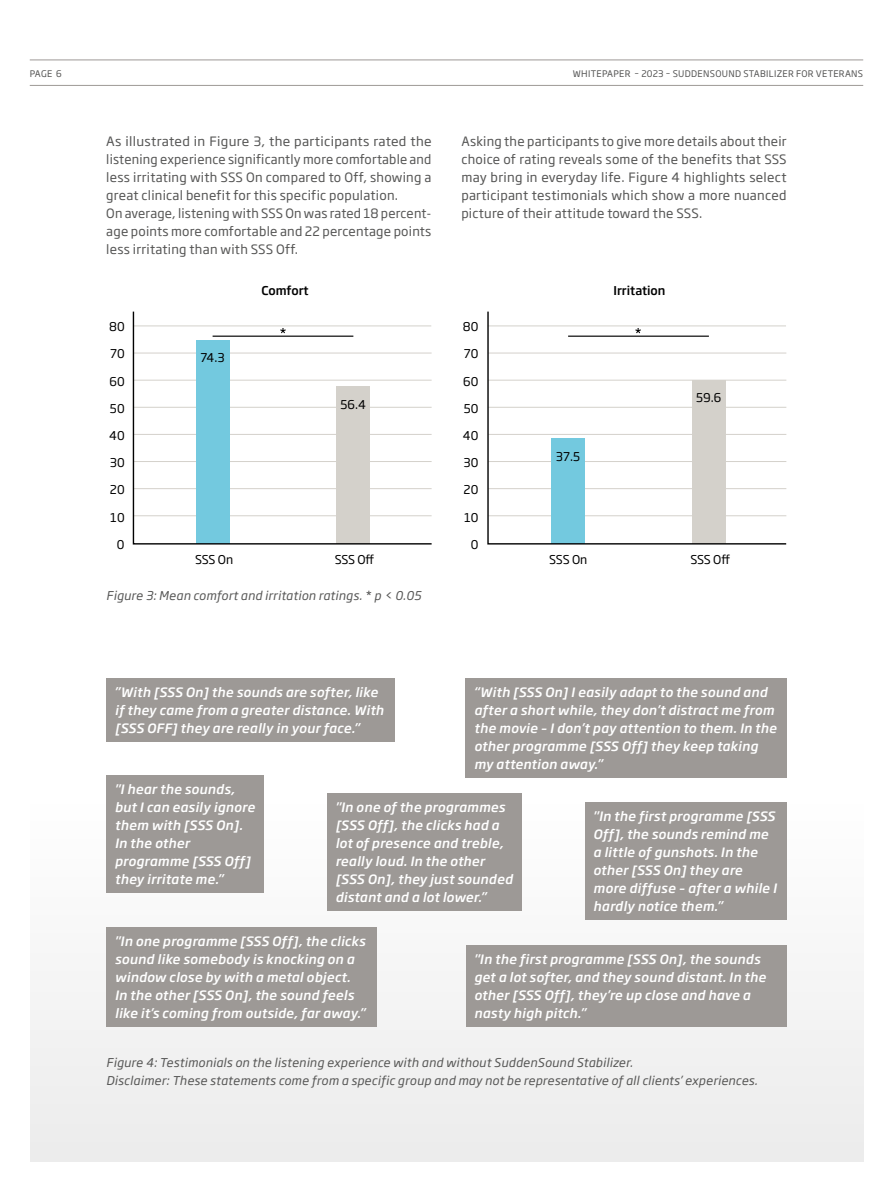
<style>
.page{position:relative;width:893px;height:1191px;background:#fff}
.page>*{position:absolute;margin:0;border:0;box-sizing:border-box;transform-origin:0 0}
.t1{font:italic 500 12.75px/18px "Soho Gothic Pro";letter-spacing:.02em;color:#fff}
.t2{font:12.75px/18px "Soho Gothic Pro";letter-spacing:.02em;color:#565655}
.t3{font:italic 12px/18px "Soho Gothic Pro";letter-spacing:.02em;color:#565655}
.t4{font:12px "Soho Gothic Pro";color:#000}
.t5{font:500 12px "Soho Gothic Pro";color:#000}
.t6{font:9px "Soho Gothic Pro";letter-spacing:.035em;color:#565655}
</style>
<div class="page">
<div style="left:30px;top:804px;width:833px;height:357px;background:#ececec"></div>
<svg style="left:133px;top:311px;width:299px;height:233px"></svg>
<hr style="left:213px;top:335px;width:140px;height:2px;background:#020202">
<svg style="left:280px;top:328px;width:6px;height:5px"></svg>
<svg style="left:487px;top:311px;width:299px;height:233px"></svg>
<hr style="left:568px;top:335px;width:141px;height:2px;background:#020202">
<svg style="left:635px;top:328px;width:6px;height:5px"></svg>
<hr style="left:30px;top:85px;width:833px;height:1px;background:#9d9996">
<hr style="left:30px;top:60px;width:833px;height:1px;background:#9d9996">
<div style="left:466px;top:945px;width:320px;height:81px;background:#9d9996"></div>
<div style="left:585px;top:802px;width:201px;height:117px;background:#9d9996"></div>
<div style="left:327px;top:793px;width:194px;height:117px;background:#9d9996"></div>
<div style="left:106px;top:678px;width:289px;height:63px;background:#9d9996"></div>
<div style="left:106px;top:927px;width:271px;height:99px;background:#9d9996"></div>
<div style="left:466px;top:678px;width:321px;height:99px;background:#9d9996"></div>
<div style="left:106px;top:775px;width:158px;height:117px;background:#9d9996"></div>
<p class="t6" style="left:30px;top:66px;width:34px">PAGE 6</p>
<p class="t6" style="left:573px;top:66px;width:292px">WHITEPAPER – 2023 – SUDDENSOUND STABILIZER FOR VETERANS</p>
<p class="t2" style="left:106px;top:132px;width:327px">As illustrated in Figure 3, the participants rated the listening experience significantly more comfortable and less irritating with SSS On compared to Off, showing a great clinical benefit for this specific population.<br>On average, listening with SSS On was rated 18 percent&shy;age points more comfortable and 22 percentage points less irritating than with SSS Off.</p>
<p class="t2" style="left:461px;top:132px;width:327px;text-align:justify">Asking the participants to give more details about their choice of rating reveals some of the benefits that SSS may bring in everyday life. Figure 4 highlights select participant testimonials which show a more nuanced picture of their attitude toward the SSS.</p>
<p class="t5" style="left:262px;top:281px;width:49px">Comfort</p>
<p class="t5" style="left:613px;top:281px;width:54px">Irritation</p>
<p class="t4" style="left:109px;top:317px;width:17px">80</p>
<p class="t4" style="left:463px;top:317px;width:17px">80</p>
<p class="t4" style="left:110px;top:344px;width:16px">70</p>
<p class="t4" style="left:464px;top:344px;width:16px">70</p>
<p class="t4" style="left:200px;top:348px;width:26px">74.3</p>
<p class="t4" style="left:109px;top:372px;width:17px">60</p>
<p class="t4" style="left:463px;top:372px;width:17px">60</p>
<p class="t4" style="left:341px;top:395px;width:27px">56.4</p>
<p class="t4" style="left:110px;top:399px;width:16px">50</p>
<p class="t4" style="left:464px;top:399px;width:16px">50</p>
<p class="t4" style="left:109px;top:426px;width:17px">40</p>
<p class="t4" style="left:463px;top:426px;width:17px">40</p>
<p class="t4" style="left:110px;top:453px;width:16px">30</p>
<p class="t4" style="left:464px;top:453px;width:16px">30</p>
<p class="t4" style="left:110px;top:481px;width:16px">20</p>
<p class="t4" style="left:464px;top:481px;width:16px">20</p>
<p class="t4" style="left:110px;top:508px;width:16px">10</p>
<p class="t4" style="left:464px;top:508px;width:16px">10</p>
<p class="t4" style="left:117px;top:535px;width:9px">0</p>
<p class="t4" style="left:471px;top:535px;width:9px">0</p>
<p class="t4" style="left:195px;top:550px;width:40px">SSS On</p>
<p class="t4" style="left:335px;top:550px;width:41px">SSS Off</p>
<p class="t3" style="left:106px;top:586px;width:316px">Figure 3: Mean comfort and irritation ratings. * p &lt; 0.05</p>
<p class="t4" style="left:556px;top:447px;width:26px">37.5</p>
<p class="t4" style="left:549px;top:550px;width:40px">SSS On</p>
<p class="t4" style="left:696px;top:388px;width:27px">59.6</p>
<p class="t4" style="left:690px;top:550px;width:41px">SSS Off</p>
<p class="t1" style="left:115px;top:682px;width:270px">”With [SSS On] the sounds are softer, like if they came from a greater distance. With [SSS OFF] they are really in your face.”</p>
<p class="t1" style="left:474px;top:682px;width:304px">“With [SSS On] I easily adapt to the sound and after a short while, they don’t distract me from the movie – I don’t pay attention to them. In the other programme [SSS Off] they keep taking my attention away.”</p>
<p class="t1" style="left:115px;top:779px;width:141px">"I hear the sounds, but I can easily ignore them with [SSS On].<br>In the other programme [SSS Off] they irritate me.”</p>
<p class="t1" style="left:335px;top:797px;width:179px">"In one of the programmes [SSS Off], the clicks had a lot of presence and treble, really loud. In the other [SSS On], they just sounded distant and a lot lower.”</p>
<p class="t1" style="left:593px;top:806px;width:185px">"In the first programme [SSS<br>Off], the sounds remind me a little of gunshots. In the other [SSS On] they are more diffuse – after a while I hardly notice them.”</p>
<p class="t1" style="left:115px;top:931px;width:252px">"In one programme [SSS Off], the clicks sound like somebody is knocking on a window close by with a metal object.<br>In the other [SSS On], the sound feels like it’s coming from outside, far away.”</p>
<p class="t1" style="left:474px;top:949px;width:293px">"In the first programme [SSS On], the sounds get a lot softer, and they sound distant. In the other [SSS Off], they’re up close and have a nasty high pitch.”</p>
<p class="t3" style="left:106px;top:1052px;width:653px">Figure 4: Testimonials on the listening experience with and without SuddenSound Stabilizer.<br>Disclaimer: These statements come from a specific group and may not be representative of all clients’ experiences.</p>
</div>
